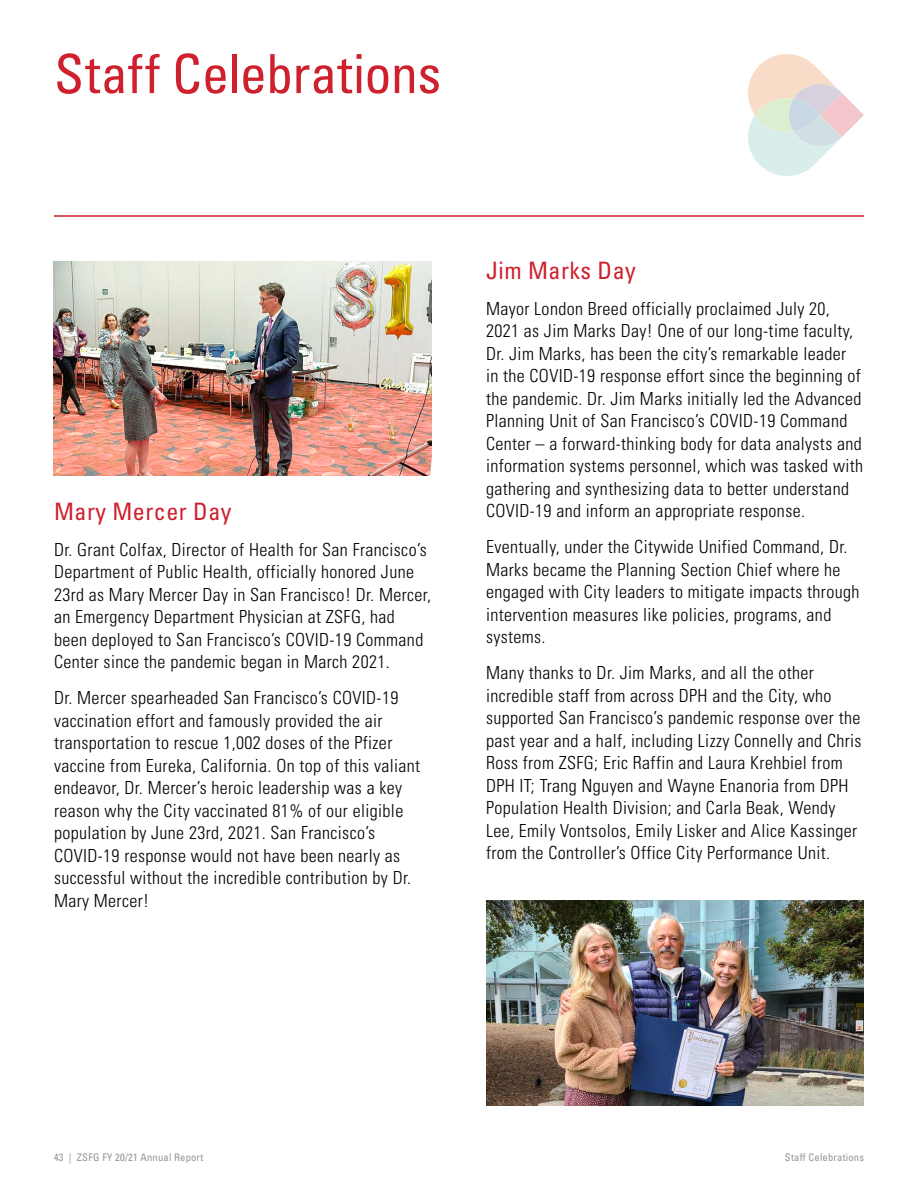
<style>
.page{position:relative;width:918px;height:1188px;background:#fff}
.page>*{position:absolute;margin:0;border:0;box-sizing:border-box;transform-origin:0 0}
.t1{font:condensed 54px "Univers LT Std";letter-spacing:-.005em;color:#cf202e}
.t2{font:condensed 24px "Univers LT Std";letter-spacing:.02em;color:#cf202e}
.t3{font:300 condensed 18px/22.5px "Univers LT Std";letter-spacing:.02em;color:#000}
.t4{font:condensed 10.5px "Univers LT Std";letter-spacing:.02em;color:#939598}
</style>
<div class="page">
<svg style="left:748px;top:54px;width:116px;height:122px"></svg>
<hr style="left:54px;top:215px;width:810px;height:2px;background:#cf202e">
<img style="left:486px;top:900px;width:377px;height:206px">
<img style="left:53px;top:261px;width:379px;height:214px">
<h1 class="t1" style="left:54px;top:40px;width:389px">Staff Celebrations</h1>
<h3 class="t2" style="left:54px;top:496px;width:179px">Mary Mercer Day</h3>
<p class="t3" style="left:54px;top:538px;width:379px">Dr. Grant Colfax, Director of Health for San Francisco’s Department of Public Health, officially honored June 23rd as Mary Mercer Day in San Francisco! Dr. Mercer, an Emergency Department Physician at ZSFG, had been deployed to San Francisco’s COVID-19 Command Center since the pandemic began in March 2021.</p>
<p class="t3" style="left:54px;top:686px;width:368px">Dr. Mercer spearheaded San Francisco’s COVID-19 vaccination effort and famously provided the air transportation to rescue 1,002 doses of the Pfizer vaccine from Eureka, California. On top of this valiant endeavor, Dr. Mercer’s heroic leadership was a key reason why the City vaccinated 81% of our eligible population by June 23rd, 2021. San Francisco’s COVID-19 response would not have been nearly as successful without the incredible contribution by Dr.<br>Mary Mercer!</p>
<h3 class="t2" style="left:486px;top:255px;width:151px">Jim Marks Day</h3>
<p class="t3" style="left:486px;top:297px;width:379px">Mayor London Breed officially proclaimed July 20, 2021 as Jim Marks Day! One of our long-time faculty, Dr. Jim Marks, has been the city’s remarkable leader<br>in the COVID-19 response effort since the beginning of the pandemic. Dr. Jim Marks initially led the Advanced Planning Unit of San Francisco’s COVID-19 Command Center – a forward-thinking body for data analysts and information systems personnel, which was tasked with gathering and synthesizing data to better understand COVID-19 and inform an appropriate response.</p>
<p class="t3" style="left:486px;top:536px;width:375px">Eventually, under the Citywide Unified Command, Dr.<br>Marks became the Planning Section Chief where he engaged with City leaders to mitigate impacts through intervention measures like policies, programs, and systems.</p>
<p class="t3" style="left:486px;top:662px;width:377px">Many thanks to Dr. Jim Marks, and all the other incredible staff from across DPH and the City, who supported San Francisco’s pandemic response over the past year and a half, including Lizzy Connelly and Chris Ross from ZSFG; Eric Raffin and Laura Krehbiel from DPH IT; Trang Nguyen and Wayne Enanoria from DPH Population Health Division; and Carla Beak, Wendy Lee, Emily Vontsolos, Emily Lisker and Alice Kassinger from the Controller’s Office City Performance Unit.</p>
<p class="t4" style="left:54px;top:1151px;width:151px">43 | ZSFG FY 20/21 Annual Report</p>
<p class="t4" style="left:785px;top:1151px;width:81px">Staff Celebrations</p>
</div>
